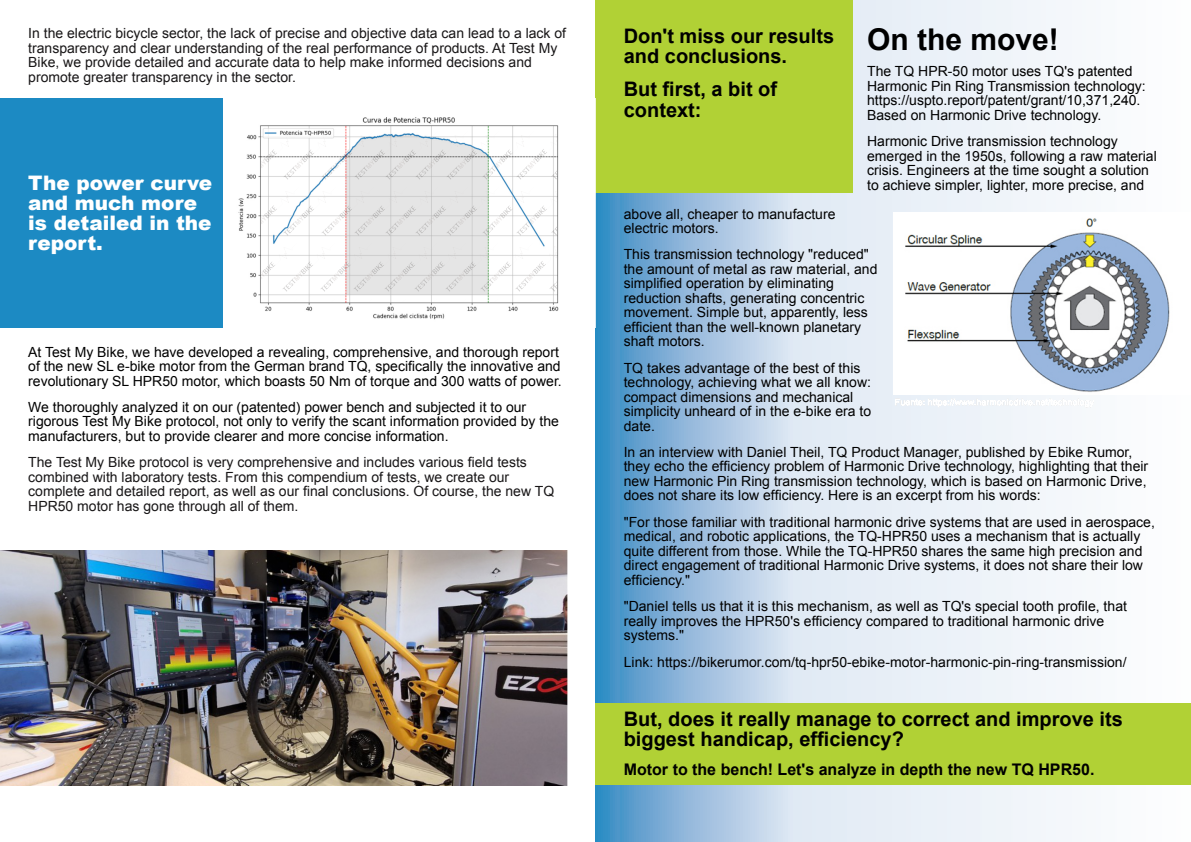
<style>
.page{position:relative;width:1191px;height:842px;background:#fff}
.page>*{position:absolute;margin:0;border:0;box-sizing:border-box;transform-origin:0 0}
.t1{font:700 30px "Arial";color:#000}
.t2{font:700 20px/20.7px "Arial";color:#000}
.t3{font:900 20px/20px "Arial";color:#fff}
.t4{font:700 16px "Arial";color:#000}
.t5{font:14px/14.5px "Arial";color:#000}
.t6{font:14px/14.5px "Arial";color:#181617}
</style>
<div class="page">
<svg style="left:595px;top:0;width:477px;height:842px"></svg>
<div style="left:595px;top:703px;width:596px;height:82px;background:#b1d135"></div>
<img style="left:893px;top:213px;width:277px;height:182px">
<img style="left:0;top:551px;width:567px;height:234px">
<div style="left:595px;top:0;width:258px;height:193px;background:#b1d135"></div>
<img style="left:238px;top:117px;width:321px;height:203px">
<div style="left:0;top:98px;width:223px;height:229px;background:#1c8ac3"></div>
<img style="left:284px;top:131px;width:37px;height:48px">
<img style="left:261px;top:131px;width:37px;height:37px">
<img style="left:321px;top:131px;width:34px;height:48px">
<img style="left:355px;top:131px;width:31px;height:48px">
<img style="left:386px;top:131px;width:29px;height:48px">
<img style="left:415px;top:131px;width:32px;height:48px">
<img style="left:447px;top:131px;width:35px;height:48px">
<img style="left:482px;top:131px;width:52px;height:48px">
<img style="left:516px;top:135px;width:41px;height:44px">
<svg style="left:551px;top:171px;width:6px;height:8px"></svg>
<img style="left:284px;top:187px;width:37px;height:48px">
<img style="left:261px;top:187px;width:37px;height:38px">
<img style="left:321px;top:187px;width:34px;height:48px">
<img style="left:355px;top:187px;width:31px;height:48px">
<img style="left:386px;top:187px;width:29px;height:48px">
<img style="left:415px;top:187px;width:32px;height:48px">
<img style="left:447px;top:187px;width:35px;height:48px">
<img style="left:482px;top:187px;width:52px;height:48px">
<img style="left:516px;top:191px;width:41px;height:44px">
<svg style="left:551px;top:227px;width:6px;height:8px"></svg>
<img style="left:282px;top:243px;width:38px;height:48px">
<img style="left:261px;top:243px;width:36px;height:36px">
<img style="left:320px;top:243px;width:33px;height:48px">
<img style="left:353px;top:243px;width:31px;height:48px">
<img style="left:384px;top:243px;width:30px;height:48px">
<img style="left:414px;top:243px;width:31px;height:48px">
<img style="left:445px;top:243px;width:36px;height:48px">
<img style="left:481px;top:243px;width:51px;height:48px">
<img style="left:515px;top:247px;width:42px;height:44px">
<svg style="left:550px;top:281px;width:7px;height:10px"></svg>
<svg style="left:293px;top:299px;width:4px;height:3px"></svg>
<svg style="left:368px;top:299px;width:4px;height:3px"></svg>
<svg style="left:462px;top:299px;width:4px;height:3px"></svg>
<p class="t6" style="left:28px;top:28px;width:539px">In the electric bicycle sector, the lack of precise and objective data can lead to a lack of transparency and clear understanding of the real performance of products. At Test My Bike, we provide detailed and accurate data to help make informed decisions and promote greater transparency in the sector.</p>
<h2 class="t3" style="left:28px;top:175px;width:185px">The power curve and much more is detailed in the report.</h2>
<p class="t5" style="left:28px;top:346px;width:535px">At Test My Bike, we have developed a revealing, comprehensive, and thorough report of the new SL e-bike motor from the German brand TQ, specifically the innovative and revolutionary SL HPR50 motor, which boasts 50 Nm of torque and 300 watts of power.</p>
<p class="t5" style="left:28px;top:401px;width:532px">We thoroughly analyzed it on our (patented) power bench and subjected it to our rigorous Test My Bike protocol, not only to verify the scant information provided by the manufacturers, but to provide clearer and more concise information.</p>
<p class="t6" style="left:28px;top:456px;width:527px">The Test My Bike protocol is very comprehensive and includes various field tests combined with laboratory tests. From this compendium of tests, we create our complete and detailed report, as well as our final conclusions. Of course, the new TQ HPR50 motor has gone through all of them.</p>
<h2 class="t2" style="left:624px;top:27px;width:212px">Don't miss our results and conclusions.</h2>
<h2 class="t2" style="left:624px;top:81px;width:155px">But first, a bit of context:</h2>
<h1 class="t1" style="left:867px;top:28px;width:193px">On the move!</h1>
<p class="t5" style="left:867px;top:66px;width:280px">The TQ HPR-50 motor uses TQ's patented Harmonic Pin Ring Transmission technology: https://uspto.report/patent/grant/10,371,240.<br>Based on Harmonic Drive technology.</p>
<p class="t5" style="left:867px;top:135px;width:291px">Harmonic Drive transmission technology emerged in the 1950s, following a raw material crisis. Engineers at the time sought a solution to achieve simpler, lighter, more precise, and</p>
<p class="t5" style="left:624px;top:208px;width:213px">above all, cheaper to manufacture electric motors.</p>
<p class="t5" style="left:624px;top:249px;width:255px">This transmission technology "reduced" the amount of metal as raw material, and simplified operation by eliminating reduction shafts, generating concentric movement. Simple but, apparently, less efficient than the well-known planetary shaft motors.</p>
<p class="t5" style="left:624px;top:362px;width:249px">TQ takes advantage of the best of this technology, achieving what we all know: compact dimensions and mechanical simplicity unheard of in the e-bike era to date.</p>
<p class="t5" style="left:624px;top:446px;width:526px">In an interview with Daniel Theil, TQ Product Manager, published by Ebike Rumor, they echo the efficiency problem of Harmonic Drive technology, highlighting that their new Harmonic Pin Ring transmission technology, which is based on Harmonic Drive, does not share its low efficiency. Here is an excerpt from his words:</p>
<p class="t5" style="left:624px;top:516px;width:533px">"For those familiar with traditional harmonic drive systems that are used in aerospace, medical, and robotic applications, the TQ-HPR50 uses a mechanism that is actually quite different from those. While the TQ-HPR50 shares the same high precision and direct engagement of traditional Harmonic Drive systems, it does not share their low efficiency."</p>
<p class="t5" style="left:624px;top:600px;width:505px">"Daniel tells us that it is this mechanism, as well as TQ's special tooth profile, that really improves the HPR50's efficiency compared to traditional harmonic drive systems."</p>
<p class="t5" style="left:624px;top:656px;width:504px">Link: https://bikerumor.com/tq-hpr50-ebike-motor-harmonic-pin-ring-transmission/</p>
<h2 class="t2" style="left:624px;top:710px;width:501px">But, does it really manage to correct and improve its biggest handicap, efficiency?</h2>
<p class="t4" style="left:624px;top:763px;width:472px">Motor to the bench! Let's analyze in depth the new TQ HPR50.</p>
</div>
